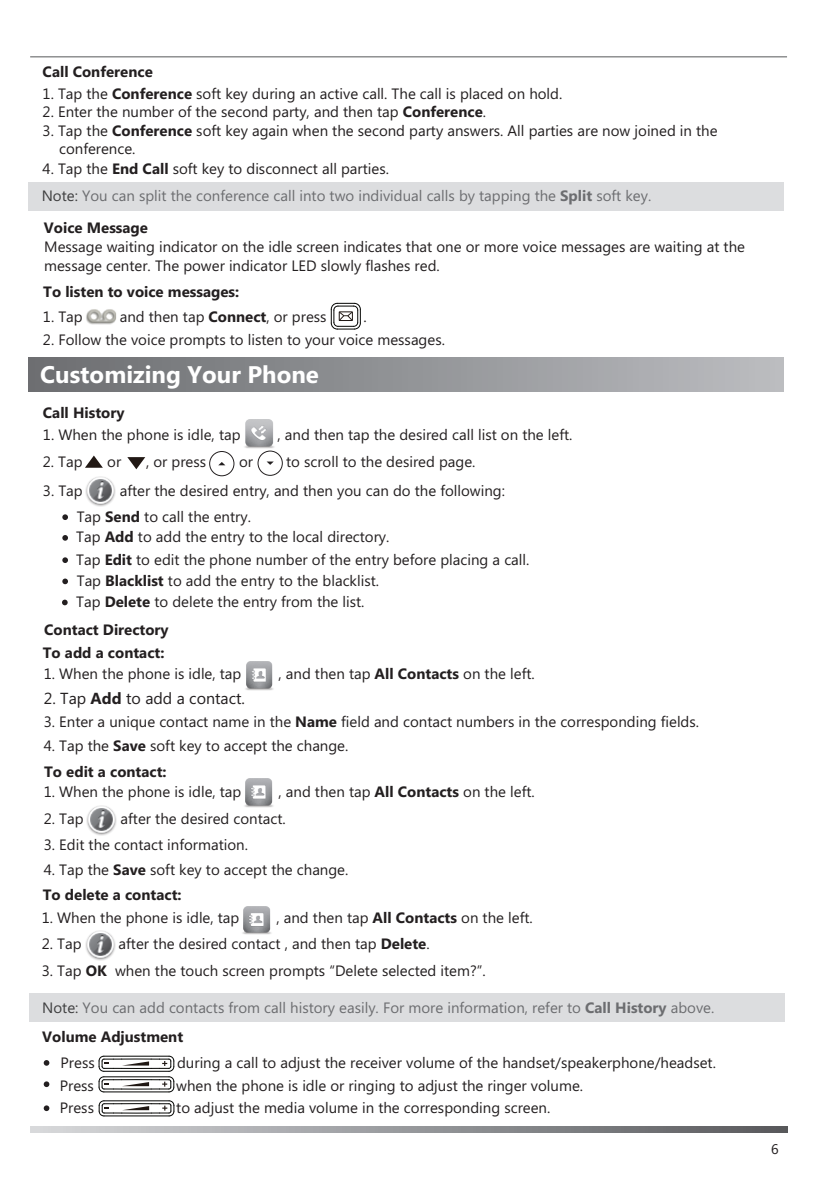
<style>
.page{position:relative;width:823px;height:1191px;background:#fff}
.page>*{position:absolute;margin:0;border:0;box-sizing:border-box;transform-origin:0 0}
.t1{font:24px "Microsoft Phags Pa";color:#fff}
.t2{font:700 24px "Microsoft Phags Pa";color:#fff}
.t3{font:16px "Microsoft Phags Pa";color:#231f20}
.t4{font:15px/20.4px "Microsoft Phags Pa";color:#231f20}
.t5{font:15px/29.4px "Microsoft Phags Pa";color:#6c6d70}
.t6{font:700 15px/23.2px "Microsoft Phags Pa";color:#231f20}
.t7{font:14px "Microsoft Phags Pa";color:#231f20}
.s1{font-weight:700}
.s2{color:#3e3e3f}
.s3{font-weight:700;color:#231f20}
</style>
<div class="page">
<svg style="left:30px;top:1126px;width:756px;height:6px"></svg>
<svg style="left:62px;top:578px;width:6px;height:6px"></svg>
<svg style="left:62px;top:535px;width:6px;height:6px"></svg>
<svg style="left:330px;top:302px;width:31px;height:28px"></svg>
<img style="left:244px;top:419px;width:30px;height:30px">
<img style="left:245px;top:661px;width:29px;height:29px">
<img style="left:244px;top:778px;width:29px;height:29px">
<img style="left:242px;top:906px;width:29px;height:29px">
<hr style="left:30px;top:56px;width:756px;height:1px;background:#57585a">
<svg style="left:62px;top:514px;width:6px;height:6px"></svg>
<svg style="left:62px;top:557px;width:6px;height:6px"></svg>
<img style="left:85px;top:477px;width:30px;height:30px">
<img style="left:87px;top:805px;width:30px;height:30px">
<img style="left:85px;top:930px;width:30px;height:30px">
<img style="left:86px;top:309px;width:30px;height:16px">
<svg style="left:85px;top:455px;width:18px;height:13px"></svg>
<svg style="left:127px;top:457px;width:18px;height:12px"></svg>
<svg style="left:218px;top:462px;width:7px;height:3px"></svg>
<div style="left:209px;top:451px;width:25px;height:25px;border:1px solid #231f20;border-radius:50%"></div>
<svg style="left:266px;top:461px;width:7px;height:4px"></svg>
<div style="left:257px;top:451px;width:25px;height:24px;border:1px solid #231f20;border-radius:50%"></div>
<div style="left:28px;top:358px;width:755px;height:34px;background:linear-gradient(to right,#6b6d70,#bbbcc0)"></div>
<svg style="left:62px;top:599px;width:6px;height:6px"></svg>
<div style="left:28px;top:182px;width:755px;height:28px;background:#dcdddf"></div>
<div style="left:29px;top:993px;width:754px;height:29px;background:#dcdddf"></div>
<svg style="left:98px;top:1055px;width:76px;height:37px"></svg>
<svg style="left:44px;top:1060px;width:5px;height:5px"></svg>
<svg style="left:44px;top:1081px;width:5px;height:6px"></svg>
<svg style="left:98px;top:1100px;width:76px;height:16px"></svg>
<svg style="left:44px;top:1105px;width:5px;height:6px"></svg>
<p class="t6" style="left:43px;top:59px;width:112px">Call Conference</p>
<p class="t4" style="left:43px;top:83px;width:521px">1. Tap the <span class="s1">Conference</span> soft key during an active call. The call is placed on hold.</p>
<p class="t4" style="left:43px;top:100px;width:444px">2. Enter the number of the second party, and then tap <span class="s1">Conference</span>.</p>
<p class="t4" style="left:59px;top:120px;width:659px;line-height:18px;text-indent:-16px">3. Tap the <span class="s1">Conference</span> soft key again when the second party answers. All parties are now joined in the conference.</p>
<p class="t4" style="left:43px;top:158px;width:347px">4. Tap the <span class="s1">End Call</span> soft key to disconnect all parties.</p>
<p class="t5" style="left:42px;top:180px;width:610px"><span class="s2">Note:</span> You can split the conference call into two individual calls by tapping the <span class="s1">Split</span> soft key.</p>
<p class="t6" style="left:44px;top:215px;width:106px">Voice Message</p>
<p class="t4" style="left:44px;top:236px;width:702px;line-height:19.2px">Message waiting indicator on the idle screen indicates that one or more voice messages are waiting at the message center. The power indicator LED slowly flashes red.</p>
<p class="t6" style="left:43px;top:279px;width:197px">To listen to voice messages:</p>
<p class="t4" style="left:43px;top:305px;width:41px">1. Tap</p>
<p class="t4" style="left:120px;top:305px;width:208px">and then tap <span class="s1">Connect</span>, or press</p>
<p class="t4" style="left:363px;top:305px;width:5px">.</p>
<p class="t4" style="left:43px;top:329px;width:403px">2. Follow the voice prompts to listen to your voice messages.</p>
<h1 class="t2" style="left:40px;top:357px;width:280px">Customizing Your Phone</h1>
<h1 class="t1" style="left:70px;top:358px;width:263px">Customizing Your Phone</h1>
<p class="t6" style="left:43px;top:400px;width:83px">Call History</p>
<p class="t4" style="left:43px;top:423px;width:199px">1. When the phone is idle, tap</p>
<p class="t4" style="left:277px;top:423px;width:296px">, and then tap the desired call list on the left.</p>
<p class="t4" style="left:43px;top:451px;width:41px">2. Tap</p>
<p class="t4" style="left:107px;top:451px;width:16px">or</p>
<p class="t4" style="left:146px;top:451px;width:62px">, or press</p>
<p class="t4" style="left:239px;top:451px;width:16px">or</p>
<p class="t4" style="left:286px;top:451px;width:191px">to scroll to the desired page.</p>
<p class="t4" style="left:43px;top:479px;width:41px">3. Tap</p>
<p class="t4" style="left:120px;top:479px;width:386px">after the desired entry, and then you can do the following:</p>
<p class="t4" style="left:76px;top:506px;width:314px">Tap <span class="s1">Send</span> to call the entry.<br>Tap <span class="s1">Add</span> to add the entry to the local directory.</p>
<p class="t4" style="left:76px;top:549px;width:454px">Tap <span class="s1">Edit</span> to edit the phone number of the entry before placing a call.</p>
<p class="t4" style="left:77px;top:570px;width:303px">Tap <span class="s1">Blacklist</span> to add the entry to the blacklist.</p>
<p class="t4" style="left:76px;top:590px;width:289px">Tap <span class="s1">Delete</span> to delete the entry from the list.</p>
<p class="t6" style="left:43px;top:617px;width:127px">Contact Directory<br>To add a contact:</p>
<p class="t4" style="left:44px;top:663px;width:199px">1. When the phone is idle, tap</p>
<p class="t4" style="left:278px;top:663px;width:257px">, and then tap <span class="s1">All Contacts</span> on the left.</p>
<p class="t3" style="left:44px;top:687px;width:202px">2. Tap <span class="s1">Add</span> to add a contact.</p>
<p class="t4" style="left:44px;top:711px;width:656px">3. Enter a unique contact name in the <span class="s1">Name</span> field and contact numbers in the corresponding fields.</p>
<p class="t4" style="left:44px;top:735px;width:306px">4. Tap the <span class="s1">Save</span> soft key to accept the change.</p>
<p class="t6" style="left:44px;top:759px;width:124px">To edit a contact:</p>
<p class="t4" style="left:44px;top:781px;width:199px">1. When the phone is idle, tap</p>
<p class="t4" style="left:278px;top:781px;width:257px">, and then tap <span class="s1">All Contacts</span> on the left.</p>
<p class="t4" style="left:44px;top:808px;width:41px">2. Tap</p>
<p class="t4" style="left:121px;top:808px;width:166px">after the desired contact.</p>
<p class="t4" style="left:44px;top:834px;width:205px">3. Edit the contact information.</p>
<p class="t4" style="left:44px;top:858px;width:306px">4. Tap the <span class="s1">Save</span> soft key to accept the change.</p>
<p class="t6" style="left:43px;top:882px;width:140px">To delete a contact:</p>
<p class="t4" style="left:42px;top:907px;width:199px">1. When the phone is idle, tap</p>
<p class="t4" style="left:276px;top:907px;width:257px">, and then tap <span class="s1">All Contacts</span> on the left.</p>
<p class="t4" style="left:42px;top:959px;width:445px">3. Tap <span class="s1">OK</span> when the touch screen prompts “Delete selected item?”.</p>
<p class="t4" style="left:42px;top:932px;width:41px">2. Tap</p>
<p class="t4" style="left:119px;top:932px;width:312px">after the desired contact , and then tap <span class="s1">Delete</span>.</p>
<p class="t5" style="left:42px;top:991px;width:673px"><span class="s2">Note:</span> You can add contacts from call history easily. For more information, refer to <span class="s1">Call History</span> above.<br><span class="s3">Volume Adjustment</span></p>
<p class="t4" style="left:60px;top:1074px;width:36px">Press</p>
<p class="t4" style="left:176px;top:1074px;width:408px">when the phone is idle or ringing to adjust the ringer volume.</p>
<p class="t4" style="left:60px;top:1096px;width:36px">Press</p>
<p class="t4" style="left:176px;top:1096px;width:375px">to adjust the media volume in the corresponding screen.</p>
<p class="t4" style="left:61px;top:1052px;width:36px">Press</p>
<p class="t4" style="left:177px;top:1052px;width:540px">during a call to adjust the receiver volume of the handset/speakerphone/headset.</p>
<p class="t7" style="left:770px;top:1139px;width:9px">6</p>
</div>
